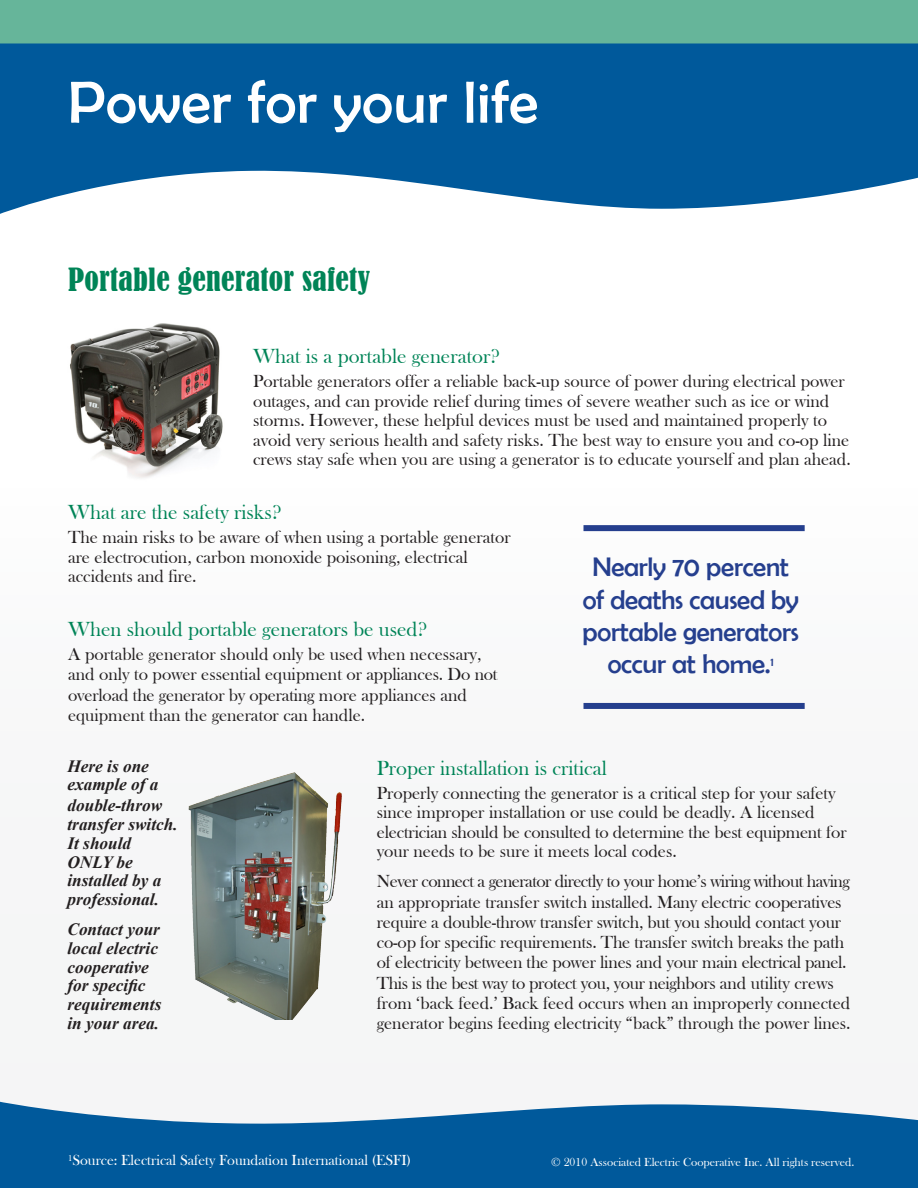
<style>
.page{position:relative;width:918px;height:1188px;background:#fff}
.page>*{position:absolute;margin:0;border:0;box-sizing:border-box;transform-origin:0 0}
.t1{font:60px "Berlin Sans FB";letter-spacing:.01em;color:#fff}
.t2{font:condensed 30px "Bernard";letter-spacing:.01em;color:#008457}
.t3{font:27px/32.4px "Berlin Sans FB";letter-spacing:-.01em;color:#253f8e;text-align:center}
.t4{font:21px "Bask Old Face";color:#008457}
.t5{font:18px/20.2px "Bask Old Face";color:#231f20}
.t6{font:italic 700 17.25px/18.8px "Times New Roman";color:#231f20}
.t7{font:15px "Bask Old Face";color:#fff}
.t8{font:12px "Bask Old Face";color:#fff}
.t9{font:12px "Berlin Sans FB";color:#253f8e}
</style>
<div class="page">
<div style="left:0;top:482px;width:918px;height:667px;background:#f7f7f8"></div>
<div style="left:584px;top:703px;width:221px;height:6px;background:#253f8e"></div>
<div style="left:584px;top:525px;width:221px;height:6px;background:#253f8e"></div>
<div style="left:0;top:0;width:918px;height:62px;background:#66b59a"></div>
<svg style="left:0;top:44px;width:918px;height:170px;background:#236fa8"></svg>
<img style="left:70px;top:323px;width:153px;height:155px">
<svg style="left:0;top:1102px;width:918px;height:86px;background:#216ea7"></svg>
<img style="left:188px;top:772px;width:154px;height:248px">
<p class="t1" style="left:68px;top:69px;width:472px">Power for your life</p>
<p class="t2" style="left:68px;top:262px;width:304px">Portable generator safety</p>
<p class="t4" style="left:253px;top:345px;width:248px">What is a portable generator?</p>
<p class="t5" style="left:253px;top:372px;width:593px">Portable generators offer a reliable back-up source of power during electrical power</p>
<p class="t5" style="left:253px;top:391px;width:599px;line-height:19.5px">outages, and can provide relief during times of severe weather such as ice or wind storms. However, these helpful devices must be used and maintained properly to avoid very serious health and safety risks. The best way to ensure you and co-op line crews stay safe when you are using a generator is to educate yourself and plan ahead.</p>
<p class="t4" style="left:68px;top:501px;width:215px">What are the safety risks?</p>
<p class="t5" style="left:68px;top:528px;width:444px;line-height:19.5px">The main risks to be aware of when using a portable generator are electrocution, carbon monoxide poisoning, electrical</p>
<p class="t5" style="left:68px;top:567px;width:130px">accidents and fire.</p>
<p class="t4" style="left:68px;top:618px;width:361px">When should portable generators be used?</p>
<p class="t5" style="left:68px;top:645px;width:415px">A portable generator should only be used when necessary,</p>
<p class="t5" style="left:68px;top:665px;width:431px">and only to power essential equipment or appliances. Do not</p>
<p class="t5" style="left:68px;top:685px;width:400px">overload the generator by operating more appliances and</p>
<p class="t5" style="left:68px;top:705px;width:299px">equipment than the generator can handle.</p>
<p class="t4" style="left:377px;top:756px;width:232px">Proper installation is critical</p>
<p class="t5" style="left:377px;top:784px;width:460px;line-height:19.5px">Properly connecting the generator is a critical step for your safety since improper installation or use could be deadly. A licensed</p>
<p class="t5" style="left:377px;top:823px;width:471px;line-height:19.5px">electrician should be consulted to determine the best equipment for your needs to be sure it meets local codes.</p>
<p class="t5" style="left:377px;top:872px;width:475px">Never connect a generator directly to your home’s wiring without having an appropriate transfer switch installed. Many electric cooperatives require a double-throw transfer switch, but you should contact your co-op for specific requirements. The transfer switch breaks the path of electricity between the power lines and your main electrical panel.<br>This is the best way to protect you, your neighbors and utility crews from ‘back feed.’ Back feed occurs when an improperly connected generator begins feeding electricity “back” through the power lines.</p>
<p class="t3" style="left:583px;top:551px;width:218px">Nearly 70 percent of deaths caused by portable generators occur at home.</p>
<p class="t9" style="left:770px;top:655px;width:5px">1</p>
<p class="t6" style="left:68px;top:756px;width:83px">Here is one</p>
<p class="t6" style="left:68px;top:774px;width:96px;line-height:21px">example of a double-throw</p>
<p class="t6" style="left:68px;top:815px;width:112px">transfer switch.<br>It should<br>ONLY be installed by a professional.</p>
<p class="t6" style="left:68px;top:920px;width:94px;text-align:justify">Contact your local electric cooperative</p>
<p class="t6" style="left:68px;top:976px;width:80px">for specific</p>
<p class="t6" style="left:68px;top:995px;width:95px">requirements in your area.</p>
<p class="t7" style="left:68px;top:1152px;width:345px"><sup>1</sup>Source: Electrical Safety Foundation International (ESFI)</p>
<p class="t8" style="left:551px;top:1155px;width:305px">© 2010 Associated Electric Cooperative Inc. All rights reserved.</p>
</div>
